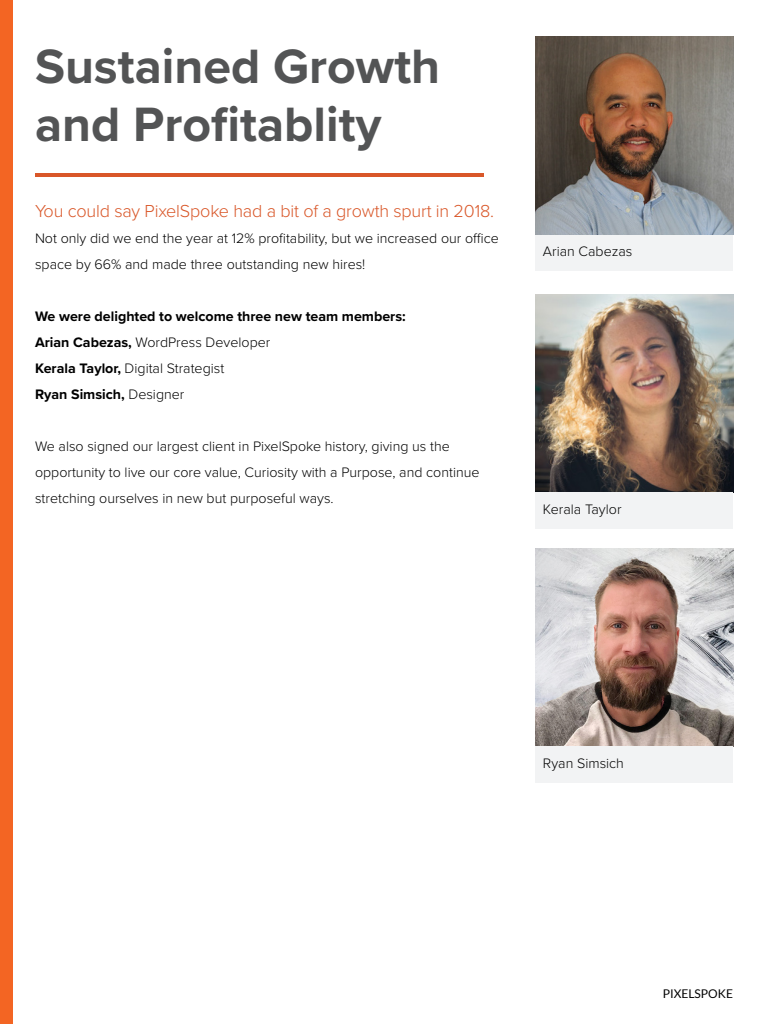
<style>
.page{position:relative;width:768px;height:1024px;background:#fff}
.page>*{position:absolute;margin:0;border:0;box-sizing:border-box;transform-origin:0 0}
.t1{font:700 50px/58px "Proxima Nova";color:#535455}
.t2{font:300 18px "Proxima Nova";letter-spacing:-.01em;color:#d95729}
.t3{font:300 14.2px/26px "Proxima Nova";color:#000}
.t4{font:700 14.2px/26px "Proxima Nova";color:#000}
.t5{font:12px "Lato";color:#000}
.s1{font-weight:300}
.s2{font-weight:700}
</style>
<div class="page">
<div style="left:0;top:0;width:12px;height:1024px;background:#f36523"></div>
<hr style="left:35px;top:173px;width:449px;height:4px;background:#d95729">
<div style="left:535px;top:234px;width:198px;height:37px;background:#f2f3f4"></div>
<img style="left:535px;top:36px;width:198px;height:198px">
<img style="left:535px;top:294px;width:198px;height:198px">
<img style="left:535px;top:548px;width:198px;height:198px">
<div style="left:535px;top:492px;width:198px;height:37px;background:#f2f3f4"></div>
<div style="left:535px;top:746px;width:198px;height:37px;background:#f2f3f4"></div>
<p class="t1" style="left:35px;top:36px;width:407px">Sustained Growth and Profitablity</p>
<p class="t2" style="left:35px;top:198px;width:461px">You could say PixelSpoke had a bit of a growth spurt in 2018.</p>
<p class="t3" style="left:35px;top:224px;width:465px">Not only did we end the year at 12% profitability, but we increased our office space by 66% and made three outstanding new hires!</p>
<p class="t4" style="left:35px;top:303px;width:372px">We were delighted to welcome three new team members:<br>Arian Cabezas, <span class="s1">WordPress Developer</span></p>
<p class="t3" style="left:35px;top:354px;width:191px"><span class="s2">Kerala Taylor,</span> Digital Strategist</p>
<p class="t4" style="left:35px;top:381px;width:151px">Ryan Simsich, <span class="s1">Designer</span></p>
<p class="t3" style="left:35px;top:432px;width:446px">We also signed our largest client in PixelSpoke history, giving us the opportunity to live our core value, Curiosity with a Purpose, and continue stretching ourselves in new but purposeful ways.</p>
<p class="t3" style="left:543px;top:238px;width:91px">Arian Cabezas</p>
<p class="t3" style="left:543px;top:496px;width:80px">Kerala Taylor</p>
<p class="t3" style="left:543px;top:750px;width:83px">Ryan Simsich</p>
<p class="t5" style="left:663px;top:987px;width:72px">PIXELSPOKE</p>
</div>
